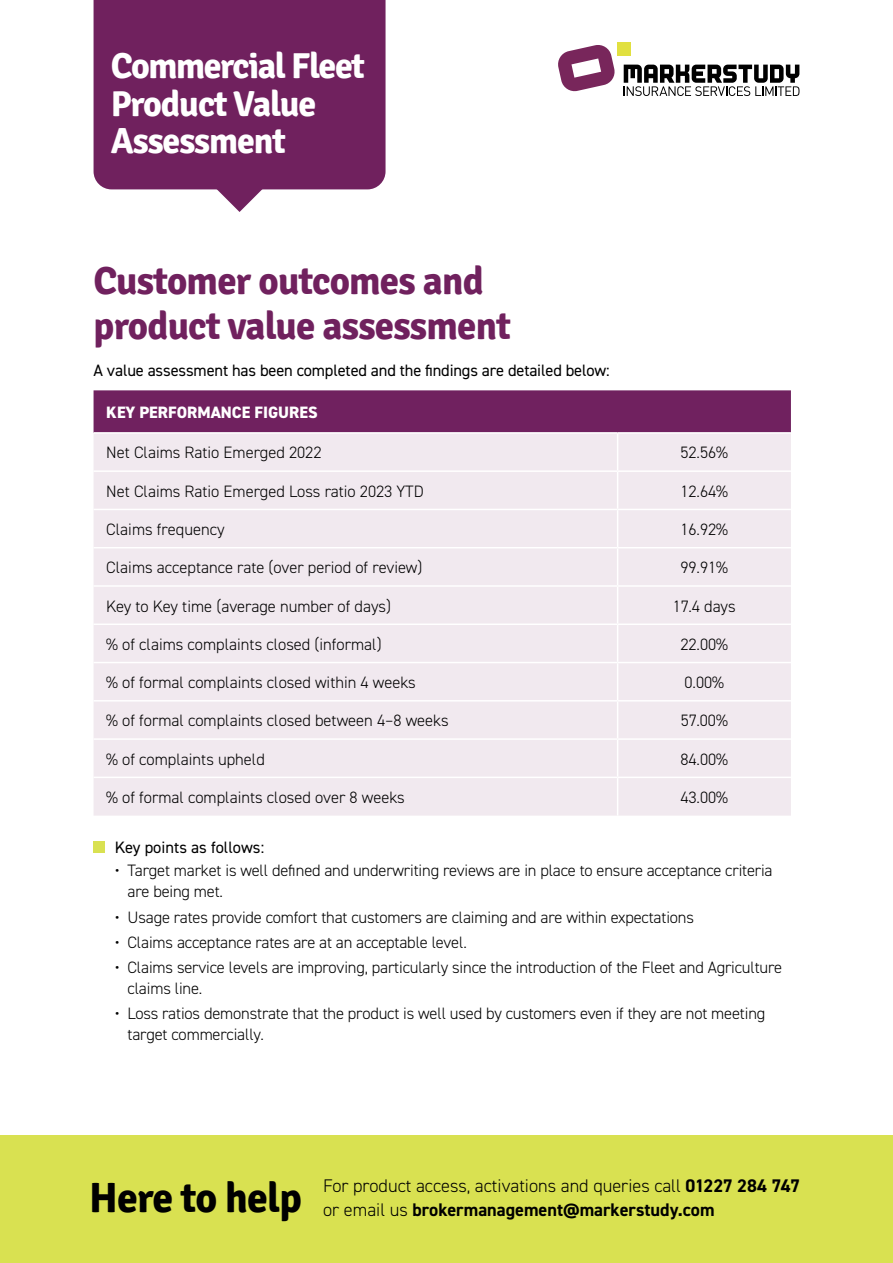
<style>
.page{position:relative;width:893px;height:1263px;background:#fff}
.page>*{position:absolute;margin:0;border:0;box-sizing:border-box;transform-origin:0 0}
.t1{font:700 42px "Signika";letter-spacing:-.02em;color:#000}
.t2{font:700 39px/45px "Signika";letter-spacing:-.02em;color:#70215e}
.t3{font:700 36px/37.5px "Signika";letter-spacing:-.035em;color:#fff}
.t4{font:300 18.3px "DIN2014";color:#000}
.t5{font:700 18.3px "DIN2014";color:#000}
.t6{font:300 16.5px/21px "DIN2014";letter-spacing:-.01em;color:#000}
.t7{font:16.5px "DIN2014";letter-spacing:-.01em;color:#000}
.t8{font:800 16.5px "DIN2014";color:#fff}
.s1{font-weight:700}
.s2{font-weight:300}
</style>
<div class="page">
<div style="left:94px;top:0;width:292px;height:189px;background:#70215e"></div>
<svg style="left:215px;top:164px;width:49px;height:48px"></svg>
<div style="left:0;top:1135px;width:893px;height:128px;background:#d9e151"></div>
<svg style="left:558px;top:45px;width:57px;height:47px"></svg>
<div style="left:617px;top:42px;width:14px;height:14px;background:#e1e040"></div>
<svg style="left:624px;top:65px;width:175px;height:31px"></svg>
<div style="left:94px;top:842px;width:11px;height:11px;background:#d9e151"></div>
<div style="left:94px;top:390px;width:697px;height:42px;background:#70215f"></div>
<div style="left:94px;top:434px;width:697px;height:382px;background:#f1e9ef"></div>
<hr style="left:94px;top:470px;width:524px;height:2px;background:#fff">
<hr style="left:618px;top:470px;width:173px;height:2px;background:#fff">
<hr style="left:94px;top:509px;width:524px;height:1px;background:#fff">
<hr style="left:618px;top:509px;width:173px;height:1px;background:#fff">
<hr style="left:94px;top:547px;width:524px;height:1px;background:#fff">
<hr style="left:618px;top:547px;width:173px;height:1px;background:#fff">
<hr style="left:94px;top:585px;width:524px;height:2px;background:#fff">
<hr style="left:618px;top:585px;width:173px;height:2px;background:#fff">
<hr style="left:94px;top:623px;width:524px;height:2px;background:#fff">
<hr style="left:618px;top:623px;width:173px;height:2px;background:#fff">
<hr style="left:94px;top:662px;width:524px;height:1px;background:#fff">
<hr style="left:618px;top:662px;width:173px;height:1px;background:#fff">
<hr style="left:94px;top:700px;width:524px;height:1px;background:#fff">
<hr style="left:618px;top:700px;width:173px;height:1px;background:#fff">
<hr style="left:94px;top:738px;width:524px;height:2px;background:#fff">
<hr style="left:618px;top:738px;width:173px;height:2px;background:#fff">
<hr style="left:94px;top:777px;width:524px;height:1px;background:#fff">
<hr style="left:618px;top:777px;width:173px;height:1px;background:#fff">
<hr style="left:617px;top:434px;width:1px;height:36px;background:#fff">
<hr style="left:617px;top:472px;width:1px;height:37px;background:#fff">
<hr style="left:617px;top:510px;width:1px;height:37px;background:#fff">
<hr style="left:617px;top:548px;width:1px;height:37px;background:#fff">
<hr style="left:617px;top:587px;width:1px;height:36px;background:#fff">
<hr style="left:617px;top:625px;width:1px;height:37px;background:#fff">
<hr style="left:617px;top:663px;width:1px;height:37px;background:#fff">
<hr style="left:617px;top:701px;width:1px;height:37px;background:#fff">
<hr style="left:617px;top:740px;width:1px;height:37px;background:#fff">
<hr style="left:617px;top:778px;width:1px;height:38px;background:#fff">
<h3 class="t3" style="left:111px;top:48px;width:256px">Commercial Fleet<br>Product Value<br>Assessment</h3>
<p class="t2" style="left:94px;top:259px;width:419px">Customer outcomes and product value assessment</p>
<p class="t7" style="left:94px;top:360px;width:518px">A value assessment has been completed and the findings are detailed below:</p>
<p class="t8" style="left:106px;top:401px;width:213px">KEY PERFORMANCE FIGURES</p>
<p class="t6" style="left:106px;top:442px;width:217px">Net Claims Ratio Emerged 2022</p>
<p class="t6" style="left:680px;top:442px;width:49px">52.56%</p>
<p class="t6" style="left:106px;top:481px;width:319px">Net Claims Ratio Emerged Loss ratio 2023 YTD</p>
<p class="t6" style="left:680px;top:481px;width:49px">12.64%</p>
<p class="t6" style="left:106px;top:519px;width:120px">Claims frequency</p>
<p class="t6" style="left:680px;top:519px;width:49px">16.92%</p>
<p class="t6" style="left:106px;top:557px;width:318px">Claims acceptance rate (over period of review)</p>
<p class="t6" style="left:680px;top:557px;width:49px">99.91%</p>
<p class="t6" style="left:106px;top:595px;width:286px">Key to Key time (average number of days)</p>
<p class="t6" style="left:673px;top:595px;width:65px">17.4 days</p>
<p class="t6" style="left:106px;top:634px;width:277px">% of claims complaints closed (informal)</p>
<p class="t6" style="left:680px;top:634px;width:49px">22.00%</p>
<p class="t6" style="left:106px;top:672px;width:311px">% of formal complaints closed within 4 weeks</p>
<p class="t6" style="left:684px;top:672px;width:41px">0.00%</p>
<p class="t6" style="left:106px;top:710px;width:344px">% of formal complaints closed between 4–8 weeks</p>
<p class="t6" style="left:681px;top:710px;width:49px">57.00%</p>
<p class="t6" style="left:106px;top:748px;width:160px">% of complaints upheld</p>
<p class="t6" style="left:680px;top:748px;width:49px">84.00%</p>
<p class="t6" style="left:106px;top:787px;width:300px">% of formal complaints closed over 8 weeks</p>
<p class="t6" style="left:680px;top:787px;width:49px">43.00%</p>
<p class="t7" style="left:115px;top:837px;width:151px">Key points as follows:</p>
<p class="t6" style="left:128px;top:860px;width:647px;text-indent:-13px">• Target market is well defined and underwriting reviews are in place to ensure acceptance criteria are being met.</p>
<p class="t6" style="left:115px;top:906px;width:581px">• Usage rates provide comfort that customers are claiming and are within expectations</p>
<p class="t6" style="left:115px;top:932px;width:353px">• Claims acceptance rates are at an acceptable level.</p>
<p class="t6" style="left:128px;top:957px;width:656px;text-indent:-13px">• Claims service levels are improving, particularly since the introduction of the Fleet and Agriculture claims line.</p>
<p class="t6" style="left:128px;top:1003px;width:639px;text-indent:-13px">• Loss ratios demonstrate that the product is well used by customers even if they are not meeting target commercially.</p>
<h1 class="t1" style="left:89px;top:1172px;width:214px">Here to help</h1>
<p class="t4" style="left:323px;top:1175px;width:478px">For product access, activations and queries call <span class="s1">01227 284 747</span></p>
<p class="t5" style="left:323px;top:1198px;width:393px"><span class="s2">or email us</span> brokermanagement@markerstudy.com</p>
</div>
